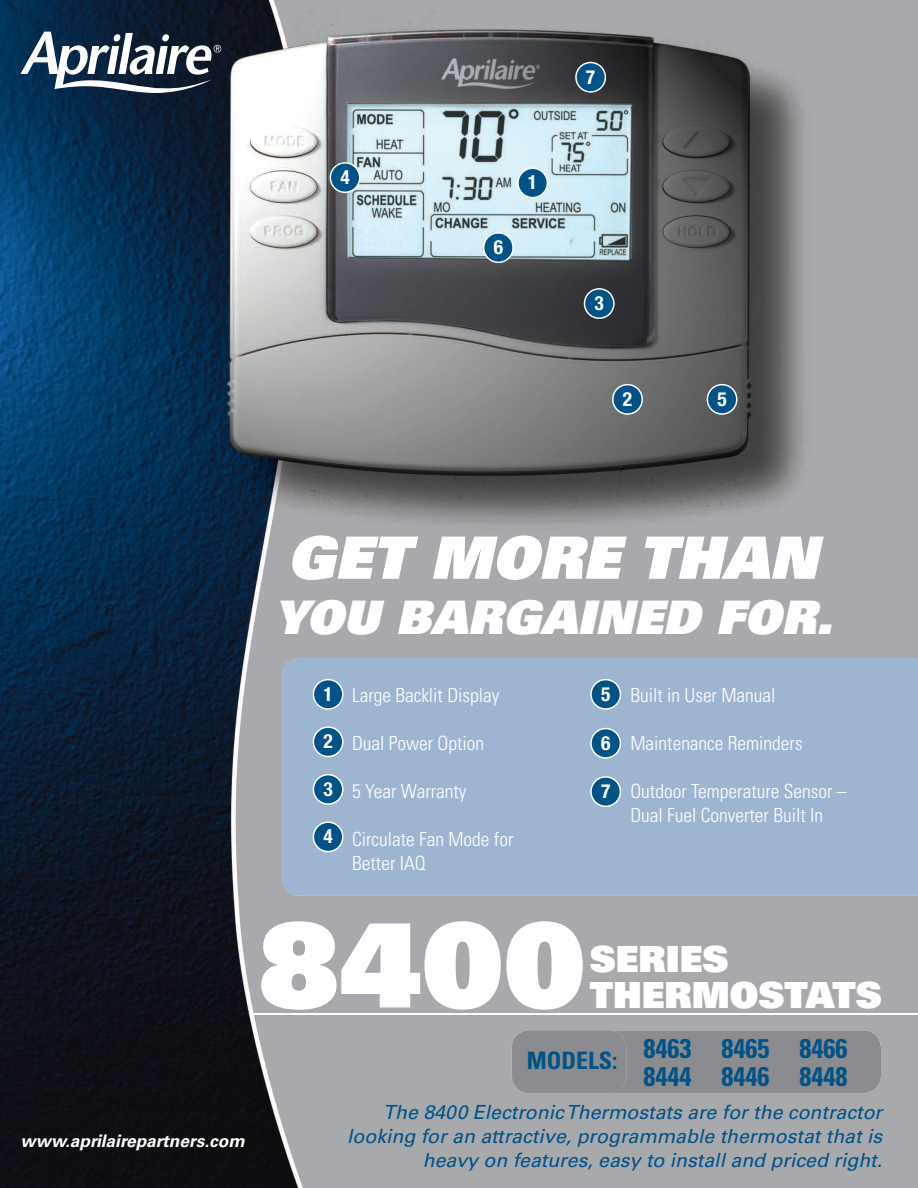
<style>
.page{position:relative;width:918px;height:1188px;background:#fff}
.page>*{position:absolute;margin:0;border:0;box-sizing:border-box;transform-origin:0 0}
.t1{font:900 116.4px "Univers";color:#fff}
.t2{font:italic 900 58.5px "Univers";color:#fff}
.t3{font:italic 900 46.35px "Univers";color:#fff}
.t4{font:900 36px/36px "Univers";color:#fff}
.t5{font:700 condensed 27px/28.5px "Univers";color:#005287}
.t6{font:700 condensed 24px "Univers";color:#005287}
.t7{font:300 condensed 19.5px/24px "Univers";color:#fff}
.t8{font:italic 19.5px/24px "Univers";color:#005287;text-align:right}
.t9{font:700 condensed 19.5px "Helvetica Neue";color:#fff}
.t10{font:italic 700 17.25px "Univers";color:#fff}
</style>
<div class="page">
<img style="left:0;top:0;width:918px;height:1188px">
<div style="left:282px;top:658px;width:549px;height:238px;background:#9eb5d2"></div>
<div style="left:831px;top:658px;width:87px;height:238px;background:#9eb5d2"></div>
<svg style="left:20px;top:32px;width:201px;height:61px"></svg>
<hr style="left:252px;top:1013px;width:666px;height:1px;background:#fff">
<div style="left:626px;top:1030px;width:255px;height:63px;background:#8a8c8f"></div>
<div style="left:512px;top:1030px;width:114px;height:63px;background:#8a8c8f"></div>
<svg style="left:517px;top:167px;width:31px;height:31px"></svg>
<svg style="left:584px;top:288px;width:31px;height:31px"></svg>
<svg style="left:330px;top:162px;width:30px;height:31px"></svg>
<svg style="left:575px;top:62px;width:31px;height:31px"></svg>
<svg style="left:707px;top:384px;width:31px;height:31px"></svg>
<svg style="left:612px;top:384px;width:31px;height:31px"></svg>
<svg style="left:483px;top:232px;width:31px;height:31px"></svg>
<svg style="left:313px;top:679px;width:31px;height:31px"></svg>
<svg style="left:313px;top:726px;width:31px;height:31px"></svg>
<svg style="left:313px;top:774px;width:31px;height:31px"></svg>
<svg style="left:313px;top:821px;width:31px;height:31px"></svg>
<svg style="left:590px;top:679px;width:31px;height:31px"></svg>
<svg style="left:590px;top:728px;width:31px;height:31px"></svg>
<svg style="left:590px;top:776px;width:31px;height:31px"></svg>
<p class="t9" style="left:340px;top:170px;width:11px">4</p>
<p class="t9" style="left:494px;top:240px;width:11px">6</p>
<p class="t9" style="left:528px;top:175px;width:11px">1</p>
<p class="t9" style="left:586px;top:70px;width:11px">7</p>
<p class="t9" style="left:594px;top:296px;width:11px">3</p>
<p class="t9" style="left:623px;top:392px;width:11px">2</p>
<p class="t9" style="left:717px;top:392px;width:11px">5</p>
<h2 class="t2" style="left:287px;top:537px;width:532px">GET MORE THAN</h2>
<h3 class="t3" style="left:274px;top:601px;width:560px">YOU BARGAINED FOR.</h3>
<p class="t9" style="left:323px;top:687px;width:11px">1</p>
<p class="t9" style="left:323px;top:734px;width:11px">2</p>
<p class="t9" style="left:323px;top:782px;width:11px">3</p>
<p class="t9" style="left:323px;top:829px;width:11px">4</p>
<p class="t7" style="left:352px;top:684px;width:149px">Large Backlit Display</p>
<p class="t7" style="left:352px;top:732px;width:134px">Dual Power Option</p>
<p class="t7" style="left:352px;top:780px;width:116px">5 Year Warranty</p>
<p class="t7" style="left:352px;top:828px;width:163px">Circulate Fan Mode for<br>Better IAQ</p>
<p class="t9" style="left:601px;top:687px;width:11px">5</p>
<p class="t9" style="left:601px;top:736px;width:11px">6</p>
<p class="t9" style="left:601px;top:784px;width:11px">7</p>
<p class="t7" style="left:630px;top:684px;width:147px">Built in User Manual</p>
<p class="t7" style="left:630px;top:732px;width:174px">Maintenance Reminders</p>
<p class="t7" style="left:630px;top:780px;width:218px">Outdoor Temperature Sensor –<br>Dual Fuel Converter Built In</p>
<p class="t10" style="left:20px;top:1135px;width:226px">www.aprilairepartners.com</p>
<h1 class="t1" style="left:258px;top:923px;width:329px">8400</h1>
<h3 class="t4" style="left:590px;top:945px;width:293px">SERIES<br>THERMOSTATS</h3>
<p class="t6" style="left:527px;top:1052px;width:92px">MODELS:</p>
<h3 class="t5" style="left:644px;top:1036px;width:205px">8463 8465 8466<br>8444 8446 8448</h3>
<p class="t8" style="left:347px;top:1101px;width:537px">The 8400 ElectronicThermostats are for the contractor looking for an attractive, programmable thermostat that is heavy on features, easy to install and priced right.</p>
</div>
